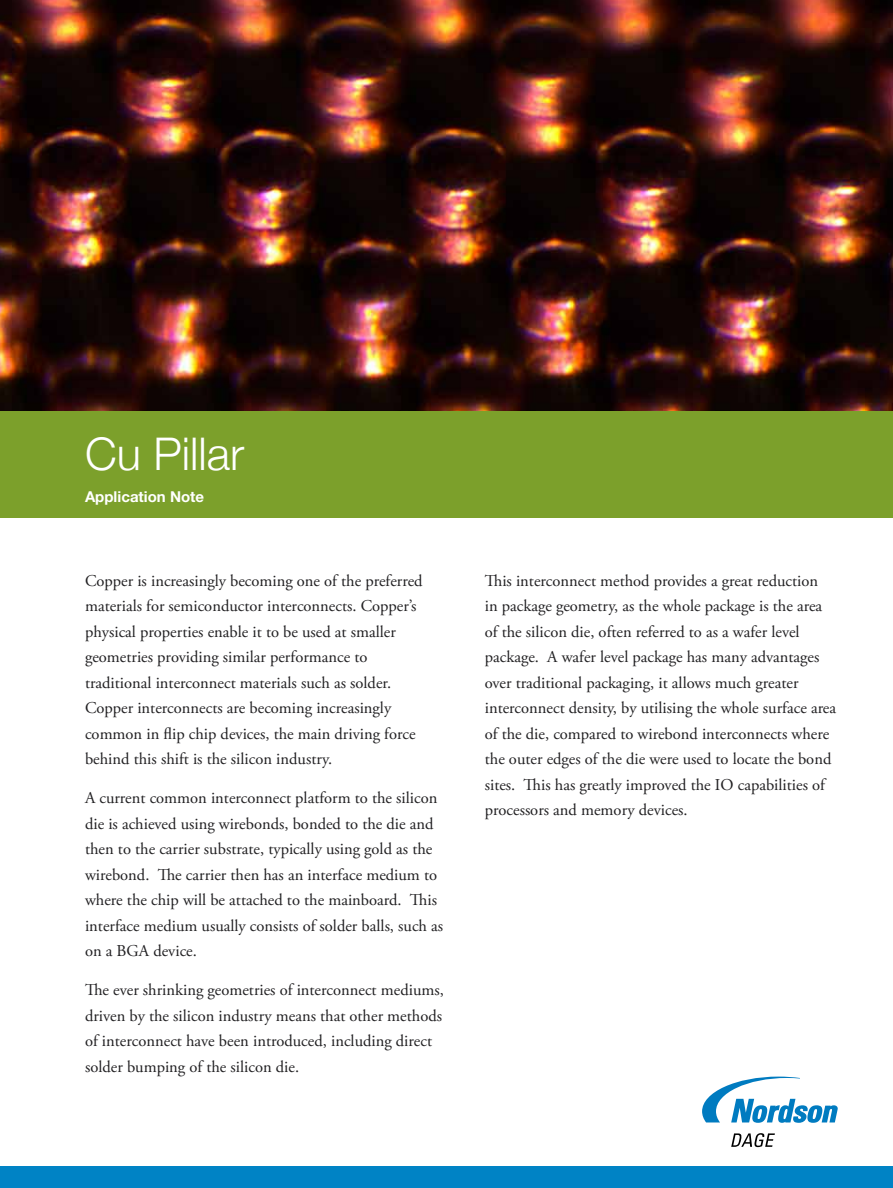
<style>
.page{position:relative;width:893px;height:1188px;background:#fff}
.page>*{position:absolute;margin:0;border:0;box-sizing:border-box;transform-origin:0 0}
.t1{font:300 45px "Helvetica Neue";color:#fff}
.t2{font:16.5px/25.5px "Adobe Garamond Pro";color:#212022}
.t3{font:700 15px "Helvetica Neue LT Std";color:#fff}
</style>
<div class="page">
<img style="left:0;top:0;width:893px;height:412px">
<div style="left:0;top:412px;width:893px;height:106px;background:#7ca02b"></div>
<div style="left:0;top:1167px;width:893px;height:21px;background:#0083c5"></div>
<svg style="left:731px;top:1133px;width:44px;height:14px"></svg>
<svg style="left:702px;top:1077px;width:136px;height:46px"></svg>
<h1 class="t1" style="left:85px;top:427px;width:161px">Cu Pillar</h1>
<p class="t3" style="left:85px;top:487px;width:121px">Application Note</p>
<p class="t2" style="left:85px;top:569px;width:339px">Copper is increasingly becoming one of the preferred materials for semiconductor interconnects. Copper’s physical properties enable it to be used at smaller geometries providing similar performance to traditional interconnect materials such as solder.<br>Copper interconnects are becoming increasingly common in flip chip devices, the main driving force behind this shift is the silicon industry.</p>
<p class="t2" style="left:85px;top:786px;width:360px">A current common interconnect platform to the silicon die is achieved using wirebonds, bonded to the die and then to the carrier substrate, typically using gold as the wirebond. The carrier then has an interface medium to where the chip will be attached to the mainboard. This interface medium usually consists of solder balls, such as on a BGA device.</p>
<p class="t2" style="left:85px;top:978px;width:360px">The ever shrinking geometries of interconnect mediums, driven by the silicon industry means that other methods of interconnect have been introduced, including direct solder bumping of the silicon die.</p>
<p class="t2" style="left:485px;top:569px;width:353px">This interconnect method provides a great reduction<br>in package geometry, as the whole package is the area of the silicon die, often referred to as a wafer level package. A wafer level package has many advantages over traditional packaging, it allows much greater interconnect density, by utilising the whole surface area of the die, compared to wirebond interconnects where the outer edges of the die were used to locate the bond sites. This has greatly improved the IO capabilities of processors and memory devices.</p>
</div>
